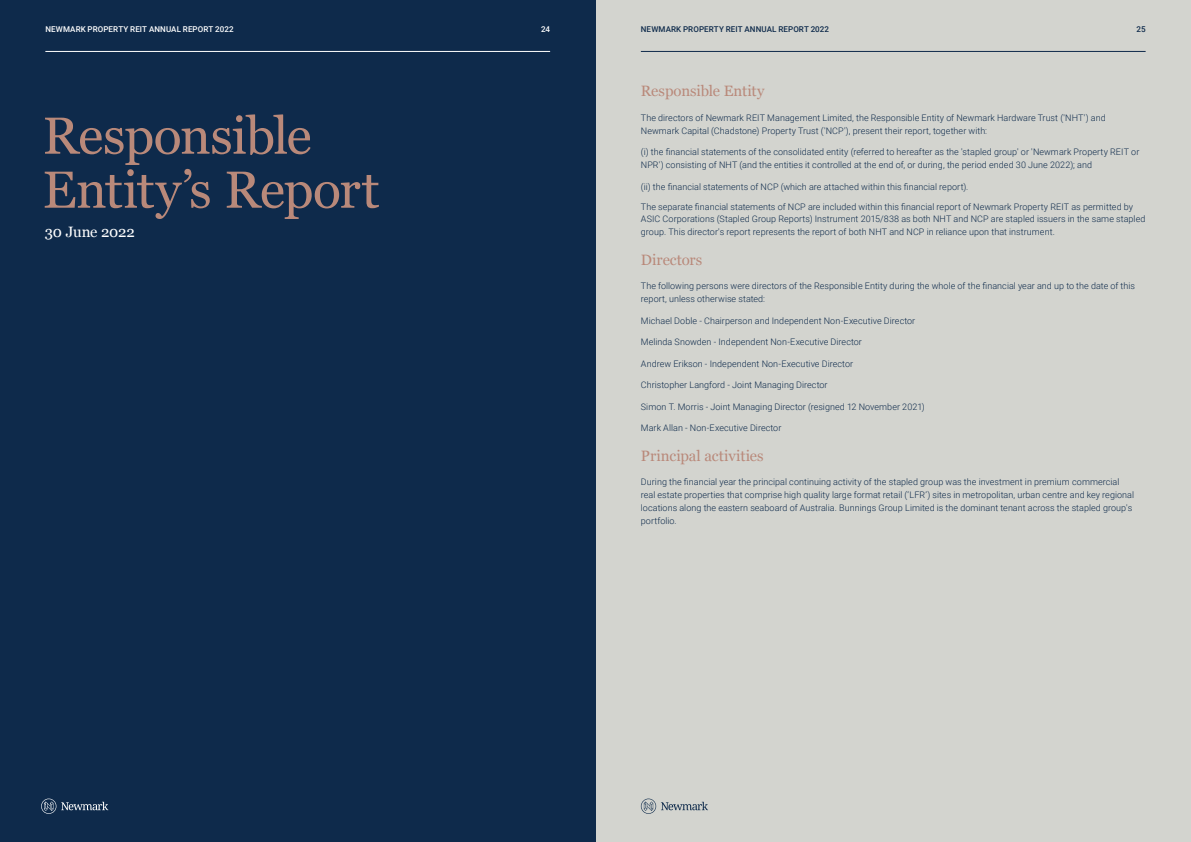
<style>
.page{position:relative;width:1191px;height:842px;background:#d1d2cd}
.page>*{position:absolute;margin:0;border:0;box-sizing:border-box;transform-origin:0 0}
.t1{font:52px/54px "Georgia";letter-spacing:-.02em;color:#b9897a}
.Section_Heading{font:15px "Georgia";color:#b9897a}
.t2{font:15px "Georgia";letter-spacing:-.015em;color:#fff}
.Body_copy{font:300 9px/13px "Roboto";letter-spacing:.005em;color:#0e2a4b}
.t3{font:500 8px "Roboto";letter-spacing:.015em;color:#fff}
.t4{font:500 8px "Roboto";letter-spacing:.015em;color:#0e2a4b}
</style>
<div class="page">
<div style="left:0;top:0;width:595px;height:842px;background:#0e2a4b"></div>
<hr style="left:641px;top:51px;width:504px;height:1px;background:#0e2a4b">
<svg style="left:641px;top:798px;width:67px;height:16px"></svg>
<hr style="left:45px;top:51px;width:505px;height:1px;background:#fff">
<svg style="left:41px;top:798px;width:67px;height:16px"></svg>
<p class="t3" style="left:45px;top:23px;width:190px">NEWMARK PROPERTY REIT ANNUAL REPORT 2022</p>
<p class="t3" style="left:541px;top:23px;width:11px">24</p>
<p class="t4" style="left:641px;top:23px;width:190px">NEWMARK PROPERTY REIT ANNUAL REPORT 2022</p>
<p class="t4" style="left:1136px;top:23px;width:11px">25</p>
<p class="t1" style="left:43px;top:107px;width:338px">Responsible<br>Entity’s Report</p>
<p class="t2" style="left:45px;top:221px;width:91px">30 June 2022</p>
<p class="Section_Heading" style="left:641px;top:80px;width:125px">Responsible Entity</p>
<p class="Body_copy" style="left:641px;top:111px;width:466px">The directors of Newmark REIT Management Limited, the Responsible Entity of Newmark Hardware Trust ('NHT') and<br>Newmark Capital (Chadstone) Property Trust ('NCP'), present their report, together with:</p>
<p class="Body_copy" style="left:641px;top:145px;width:500px">(i) the financial statements of the consolidated entity (referred to hereafter as the 'stapled group' or 'Newmark Property REIT or<br>NPR') consisting of NHT (and the entities it controlled at the end of, or during, the period ended 30 June 2022); and</p>
<p class="Body_copy" style="left:641px;top:180px;width:329px">(ii) the financial statements of NCP (which are attached within this financial report).</p>
<p class="Body_copy" style="left:641px;top:201px;width:506px;line-height:12px">The separate financial statements of NCP are included within this financial report of Newmark Property REIT as permitted by<br>ASIC Corporations (Stapled Group Reports) Instrument 2015/838 as both NHT and NCP are stapled issuers in the same stapled</p>
<p class="Body_copy" style="left:641px;top:225px;width:415px">group. This director's report represents the report of both NHT and NCP in reliance upon that instrument.</p>
<p class="Section_Heading" style="left:641px;top:249px;width:63px">Directors</p>
<p class="Body_copy" style="left:641px;top:279px;width:496px">The following persons were directors of the Responsible Entity during the whole of the financial year and up to the date of this report, unless otherwise stated:</p>
<p class="Body_copy" style="left:641px;top:314px;width:276px">Michael Doble - Chairperson and Independent Non-Executive Director</p>
<p class="Body_copy" style="left:641px;top:335px;width:223px">Melinda Snowden - Independent Non-Executive Director</p>
<p class="Body_copy" style="left:641px;top:357px;width:214px">Andrew Erikson - Independent Non-Executive Director</p>
<p class="Body_copy" style="left:641px;top:378px;width:188px">Christopher Langford - Joint Managing Director</p>
<p class="Body_copy" style="left:641px;top:400px;width:285px">Simon T. Morris - Joint Managing Director (resigned 12 November 2021)</p>
<p class="Body_copy" style="left:641px;top:421px;width:142px">Mark Allan - Non-Executive Director</p>
<p class="Section_Heading" style="left:641px;top:444px;width:124px">Principal activities</p>
<p class="Body_copy" style="left:641px;top:475px;width:495px">During the financial year the principal continuing activity of the stapled group was the investment in premium commercial real estate properties that comprise high quality large format retail (‘LFR’) sites in metropolitan, urban centre and key regional locations along the eastern seaboard of Australia. Bunnings Group Limited is the dominant tenant across the stapled group's portfolio.</p>
</div>
